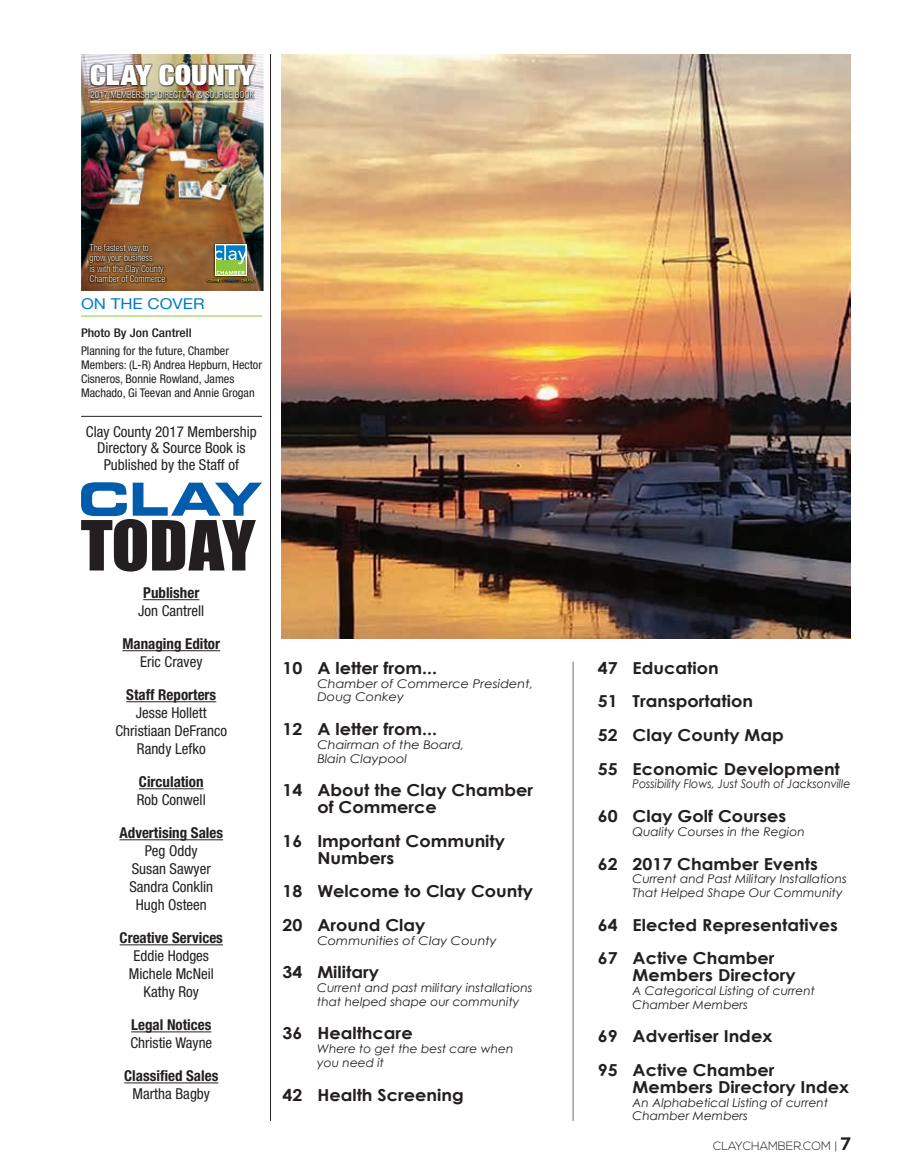
<style>
.page{position:relative;width:905px;height:1175px;background:#fff}
.page>*{position:absolute;margin:0;border:0;box-sizing:border-box;transform-origin:0 0}
.t1{font:900 condensed 28.35px "Helvetica Neue LT Std";color:#fff;scale:1.04 1}
.t2{font:700 16.5px/33.6px "Century Gothic";color:#231f20;scale:1.07 1}
.t3{font:condensed 15px/18px "Helvetica Neue LT Std";color:#231f20;text-align:center}
.t4{font:700 condensed 15px "Helvetica Neue LT Std";color:#231f20}
.t5{font:15px "Helvetica Neue LT Std";color:#007ec5;scale:1.12 1}
.t6{font:italic 12px/13.8px "Century Gothic";color:#231f20}
.t7{font:condensed 12px/13.8px "Helvetica Neue LT Std";color:#231f20}
.t8{font:italic 12px/13.8px "Century Gothic";color:#231f20;scale:1.07 1}
.t9{font:italic 12px "Century Gothic";color:#231f20;scale:.91 1}
.t10{font:500 condensed 12px "Helvetica Neue LT Std";color:#231f20;scale:1.12 1}
.t11{font:300 12px "Nexa";color:#231f20}
.t12{font:300 condensed 9.45px/10.2px "Helvetica Neue LT Std";color:#fff}
.s1{font-weight:700;font-size:18px}
</style>
<div class="page">
<hr style="left:572px;top:662px;width:1px;height:458px;background:#6c6d70">
<hr style="left:81px;top:316px;width:181px;height:1px;background:#8bc63e">
<img style="left:81px;top:54px;width:182px;height:237px">
<img style="left:205px;top:242px;width:51px;height:41px">
<svg style="left:215px;top:244px;width:31px;height:27px"></svg>
<div style="left:216px;top:260px;width:29px;height:15px;background:#8bc63e"></div>
<svg style="left:216px;top:245px;width:29px;height:19px"></svg>
<svg style="left:207px;top:271px;width:47px;height:11px"></svg>
<img style="left:89px;top:63px;width:167px;height:37px">
<img style="left:88px;top:242px;width:79px;height:42px">
<hr style="left:90px;top:101px;width:164px;height:1px;background:#fff">
<img style="left:281px;top:54px;width:569px;height:584px">
<hr style="left:270px;top:54px;width:1px;height:1066px;background:#231f20">
<hr style="left:143px;top:599px;width:56px;height:1px;background:#231f20">
<hr style="left:122px;top:650px;width:98px;height:1px;background:#231f20">
<hr style="left:126px;top:701px;width:90px;height:1px;background:#231f20">
<hr style="left:139px;top:788px;width:65px;height:1px;background:#231f20">
<hr style="left:119px;top:839px;width:104px;height:1px;background:#231f20">
<hr style="left:120px;top:944px;width:103px;height:1px;background:#231f20">
<hr style="left:131px;top:1031px;width:80px;height:1px;background:#231f20">
<hr style="left:124px;top:1082px;width:94px;height:1px;background:#231f20">
<hr style="left:81px;top:416px;width:181px;height:1px;background:#231f20">
<svg style="left:81px;top:482px;width:181px;height:89px"></svg>
<h1 class="t1" style="left:90px;top:57px;width:159px">CLAY COUNTY</h1>
<p class="t12" style="left:90px;top:90px;width:165px">2017 MEMBERSHIP DIRECTORY &amp; SOURCE BOOK</p>
<p class="t12" style="left:90px;top:243px;width:77px">The fastest way to grow your business<br>is with the Clay County<br>Chamber of Commerce</p>
<p class="t5" style="left:81px;top:295px;width:112px">ON THE COVER</p>
<p class="t10" style="left:81px;top:325px;width:100px">Photo By Jon Cantrell</p>
<p class="t7" style="left:81px;top:344px;width:182px">Planning for the future, Chamber Members: (L-R) Andrea Hepburn, Hector Cisneros, Bonnie Rowland, James Machado, Gi Teevan and Annie Grogan</p>
<p class="t3" style="left:86px;top:423px;width:172px;line-height:16.8px">Clay County 2017 Membership<br>Directory &amp; Source Book is<br>Published by the Staff of</p>
<p class="t4" style="left:143px;top:584px;width:58px">Publisher</p>
<p class="t3" style="left:138px;top:602px;width:68px">Jon Cantrell</p>
<p class="t4" style="left:122px;top:635px;width:99px">Managing Editor</p>
<p class="t3" style="left:140px;top:653px;width:64px">Eric Cravey</p>
<p class="t4" style="left:126px;top:686px;width:91px">Staff Reporters</p>
<p class="t3" style="left:115px;top:704px;width:113px">Jesse Hollett<br>Christiaan DeFranco<br>Randy Lefko</p>
<p class="t4" style="left:139px;top:773px;width:66px">Circulation</p>
<p class="t3" style="left:137px;top:791px;width:70px">Rob Conwell</p>
<p class="t4" style="left:119px;top:824px;width:105px">Advertising Sales</p>
<p class="t3" style="left:129px;top:842px;width:85px">Peg Oddy<br>Susan Sawyer<br>Sandra Conklin<br>Hugh Osteen</p>
<p class="t4" style="left:120px;top:929px;width:105px">Creative Services</p>
<p class="t3" style="left:129px;top:947px;width:87px">Eddie Hodges<br>Michele McNeil<br>Kathy Roy</p>
<p class="t4" style="left:131px;top:1016px;width:82px">Legal Notices</p>
<p class="t3" style="left:130px;top:1034px;width:83px">Christie Wayne</p>
<p class="t4" style="left:124px;top:1067px;width:96px">Classified Sales</p>
<p class="t3" style="left:133px;top:1085px;width:79px">Martha Bagby</p>
<p class="t2" style="left:282px;top:650px;width:146px">10 A letter from...</p>
<p class="t8" style="left:317px;top:676px;width:203px">Chamber of Commerce President,<br>Doug Conkey</p>
<p class="t2" style="left:282px;top:712px;width:146px">12 A letter from...</p>
<p class="t8" style="left:317px;top:737px;width:139px">Chairman of the Board,<br>Blain Claypool</p>
<p class="t2" style="left:317px;top:781px;width:203px;line-height:16.8px;text-indent:-35px">14 About the Clay Chamber of Commerce</p>
<p class="t2" style="left:317px;top:832px;width:177px;line-height:16.8px;text-indent:-35px">16 Important Community<br>Numbers</p>
<p class="t2" style="left:282px;top:874px;width:236px">18 Welcome to Clay County<br>20 Around Clay</p>
<p class="t8" style="left:317px;top:933px;width:169px">Communities of Clay County</p>
<p class="t2" style="left:282px;top:955px;width:92px">34 Military</p>
<p class="t6" style="left:317px;top:980px;width:217px">Current and past military installations that helped shape our community</p>
<p class="t2" style="left:282px;top:1016px;width:123px">36 Healthcare</p>
<p class="t6" style="left:317px;top:1041px;width:198px">Where to get the best care when you need it</p>
<p class="t2" style="left:282px;top:1077px;width:171px">42 Health Screening</p>
<p class="t2" style="left:597px;top:650px;width:228px">47 Education<br>51 Transportation<br>52 Clay County Map<br>55 Economic Development</p>
<p class="t9" style="left:632px;top:776px;width:241px">Possibility Flows, Just South of Jacksonville</p>
<p class="t2" style="left:597px;top:799px;width:178px">60 Clay Golf Courses</p>
<p class="t6" style="left:632px;top:824px;width:174px">Quality Courses in the Region</p>
<p class="t2" style="left:597px;top:846px;width:207px">62 2017 Chamber Events</p>
<p class="t6" style="left:632px;top:872px;width:216px">Current and Past Military Installations<br>That Helped Shape Our Community</p>
<p class="t2" style="left:597px;top:907px;width:226px">64 Elected Representatives<br>67 Active Chamber</p>
<p class="t2" style="left:632px;top:958px;width:154px">Members Directory</p>
<p class="t6" style="left:632px;top:983px;width:184px">A Categorical Listing of current<br>Chamber Members</p>
<p class="t2" style="left:597px;top:1019px;width:166px">69 Advertiser Index<br>95 Active Chamber</p>
<p class="t2" style="left:632px;top:1069px;width:204px">Members Directory Index</p>
<p class="t6" style="left:632px;top:1095px;width:197px">An Alphabetical Listing of current<br>Chamber Members</p>
<p class="t11" style="left:713px;top:1138px;width:139px">CLAYCHAMBER.COM | <span class="s1">7</span></p>
</div>
